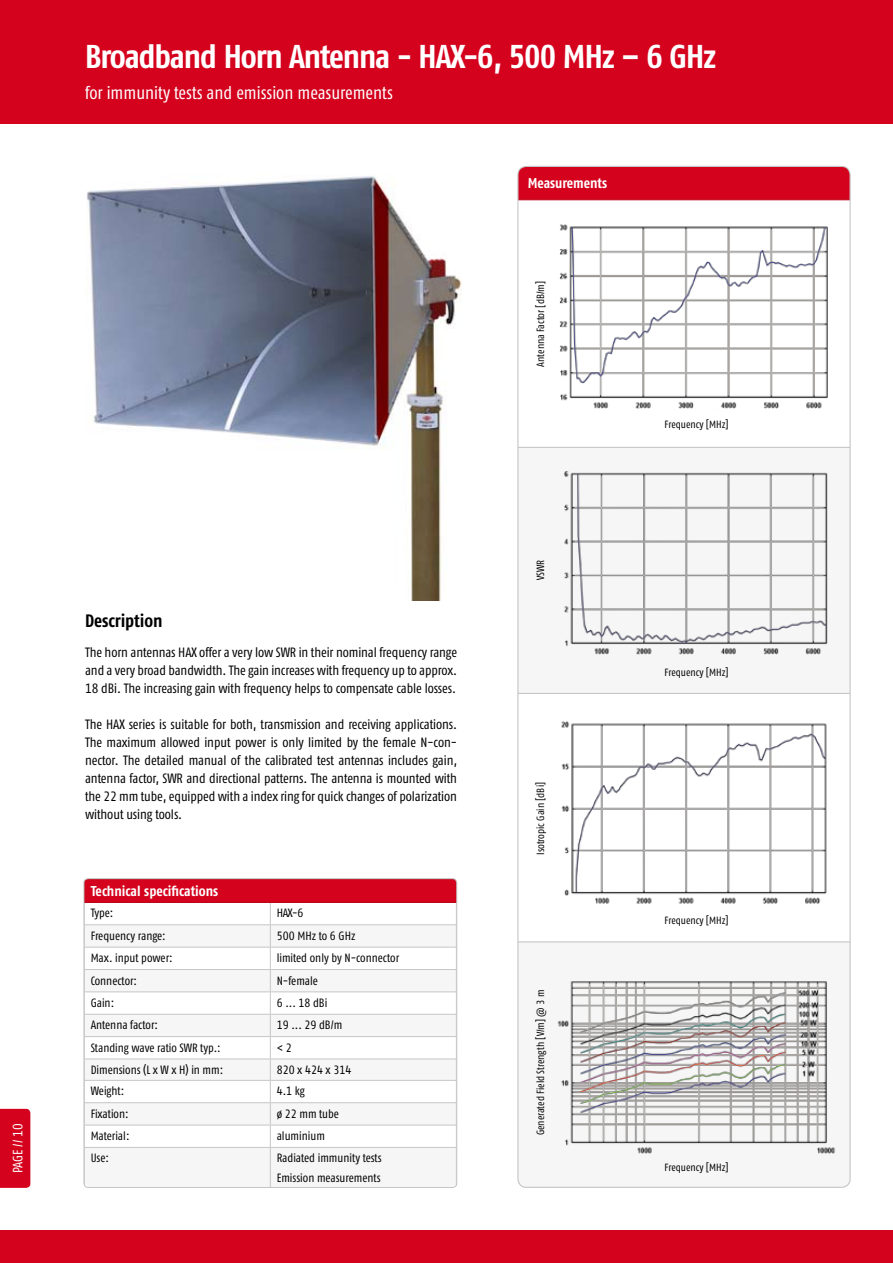
<style>
.page{position:relative;width:893px;height:1263px;background:#fff}
.page>*{position:absolute;margin:0;border:0;box-sizing:border-box;transform-origin:0 0}
.t1{font:700 33px "Fago Co Tf";letter-spacing:-.03em;color:#fff}
.t2{font:18px "Fago Co Tf";color:#fff}
.t3{font:700 18px "Fago Co Tf";letter-spacing:-.005em;color:#000}
.t4{font:700 14.25px "Fago Co Tf";color:#fff}
.t5{font:13.5px/18px "Fago Co Tf";letter-spacing:-.005em;color:#000;text-align:justify}
.t6{font:13.5px "Fago Co Tf";color:#fff}
.t7{font:12px/19.5px "Fago Co Tf";color:#000}
.t8{font:10.5px "Fago Co Tf";color:#000}
</style>
<div class="page">
<div style="left:0;top:1230px;width:893px;height:33px;background:#d4021d"></div>
<div style="left:0;top:0;width:893px;height:123px;background:#d4021d"></div>
<div style="left:519px;top:447px;width:330px;height:247px;background:#f6f6f6"></div>
<div style="left:519px;top:941px;width:330px;height:245px;background:#f6f6f6"></div>
<div style="left:519px;top:166px;width:330px;height:34px;background:#d4021d"></div>
<div style="left:84px;top:879px;width:372px;height:23px;background:#d4021d"></div>
<svg style="left:86px;top:925px;width:369px;height:261px;fill:#f6f6f6"></svg>
<hr style="left:84px;top:924px;width:186px;height:1px;background:#c5c6c8">
<hr style="left:270px;top:924px;width:187px;height:1px;background:#c5c6c8">
<hr style="left:84px;top:947px;width:186px;height:1px;background:#c5c6c8">
<hr style="left:270px;top:947px;width:187px;height:1px;background:#c5c6c8">
<hr style="left:84px;top:969px;width:186px;height:1px;background:#c5c6c8">
<hr style="left:270px;top:969px;width:187px;height:1px;background:#c5c6c8">
<hr style="left:84px;top:991px;width:186px;height:1px;background:#c5c6c8">
<hr style="left:270px;top:991px;width:187px;height:1px;background:#c5c6c8">
<hr style="left:84px;top:1014px;width:186px;height:1px;background:#c5c6c8">
<hr style="left:270px;top:1014px;width:187px;height:1px;background:#c5c6c8">
<hr style="left:84px;top:1036px;width:186px;height:1px;background:#c5c6c8">
<hr style="left:270px;top:1036px;width:187px;height:1px;background:#c5c6c8">
<hr style="left:84px;top:1058px;width:186px;height:1px;background:#c5c6c8">
<hr style="left:270px;top:1058px;width:187px;height:1px;background:#c5c6c8">
<hr style="left:84px;top:1080px;width:186px;height:1px;background:#c5c6c8">
<hr style="left:270px;top:1080px;width:187px;height:1px;background:#c5c6c8">
<hr style="left:84px;top:1102px;width:186px;height:1px;background:#c5c6c8">
<hr style="left:270px;top:1102px;width:187px;height:1px;background:#c5c6c8">
<hr style="left:84px;top:1125px;width:186px;height:1px;background:#c5c6c8">
<hr style="left:270px;top:1125px;width:187px;height:1px;background:#c5c6c8">
<svg style="left:270px;top:903px;width:1px;height:244px"></svg>
<hr style="left:84px;top:1147px;width:186px;height:1px;background:#c5c6c8">
<hr style="left:84px;top:1148px;width:1px;height:39px;background:#c5c6c8">
<hr style="left:270px;top:1147px;width:187px;height:1px;background:#c5c6c8">
<hr style="left:270px;top:1148px;width:1px;height:39px;background:#c5c6c8">
<hr style="left:456px;top:1148px;width:1px;height:39px;background:#c5c6c8">
<hr style="left:84px;top:902px;width:186px;height:1px;background:#bc091b">
<hr style="left:270px;top:902px;width:187px;height:1px;background:#bc091b">
<div style="left:84px;top:878px;width:373px;height:310px;border:1px solid #c5c6c8;border-radius:4px"></div>
<img style="left:553px;top:964px;width:290px;height:190px">
<img style="left:561px;top:721px;width:266px;height:183px">
<img style="left:551px;top:468px;width:292px;height:187px">
<img style="left:559px;top:224px;width:269px;height:185px">
<img style="left:87px;top:176px;width:374px;height:424px">
<div style="left:0;top:1109px;width:30px;height:79px;background:#d4021d"></div>
<p class="t6" style="left:10px;top:1173px;width:52px;rotate:-90deg">PAGE // 10</p>
<h1 class="t1" style="left:85px;top:37px;width:633px">Broadband Horn Antenna - HAX-6, 500 MHz – 6 GHz</h1>
<h2 class="t2" style="left:85px;top:83px;width:309px">for immunity tests and emission measurements</h2>
<h2 class="t3" style="left:85px;top:610px;width:79px">Description</h2>
<p class="t5" style="left:85px;top:643px;width:374px">The horn antennas HAX offer a very low SWR in their nominal frequency range and a very broad bandwidth. The gain increases with frequency up to approx.<br>18 dBi. The increasing gain with frequency helps to compensate cable losses.</p>
<p class="t5" style="left:85px;top:715px;width:374px">The HAX series is suitable for both, transmission and receiving applications.<br>The maximum allowed input power is only limited by the female N-con&shy;nector. The detailed manual of the calibrated test antennas includes gain, antenna factor, SWR and directional patterns. The antenna is mounted with the 22 mm tube, equipped with a index ring for quick changes of polarization without using tools.</p>
<p class="t4" style="left:91px;top:882px;width:129px">Technical specifications</p>
<p class="t7" style="left:91px;top:903px;width:24px">Type:</p>
<p class="t7" style="left:277px;top:903px;width:28px">HAX-6</p>
<p class="t7" style="left:91px;top:926px;width:77px">Frequency range:</p>
<p class="t7" style="left:277px;top:926px;width:80px">500 MHz to 6 GHz</p>
<p class="t7" style="left:91px;top:948px;width:83px">Max. input power:</p>
<p class="t7" style="left:277px;top:948px;width:124px">limited only by N-connector</p>
<p class="t7" style="left:91px;top:970px;width:48px">Connector:</p>
<p class="t7" style="left:277px;top:970px;width:43px">N-female</p>
<p class="t7" style="left:91px;top:993px;width:25px">Gain:</p>
<p class="t7" style="left:277px;top:993px;width:52px">6 ... 18 dBi</p>
<p class="t7" style="left:91px;top:1015px;width:69px">Antenna factor:</p>
<p class="t7" style="left:277px;top:1015px;width:67px">19 ... 29 dB/m</p>
<p class="t7" style="left:91px;top:1037px;width:132px">Standing wave ratio SWR typ.:</p>
<p class="t7" style="left:277px;top:1037px;width:16px">&lt; 2</p>
<p class="t7" style="left:91px;top:1060px;width:134px">Dimensions (L x W x H) in mm:</p>
<p class="t7" style="left:277px;top:1060px;width:76px">820 x 424 x 314</p>
<p class="t7" style="left:91px;top:1081px;width:35px">Weight:</p>
<p class="t7" style="left:277px;top:1081px;width:30px">4.1 kg</p>
<p class="t7" style="left:91px;top:1104px;width:39px">Fixation:</p>
<p class="t7" style="left:277px;top:1104px;width:64px">ø 22 mm tube</p>
<p class="t7" style="left:91px;top:1126px;width:40px">Material:</p>
<p class="t7" style="left:277px;top:1126px;width:50px">aluminium</p>
<p class="t7" style="left:91px;top:1148px;width:20px">Use:</p>
<p class="t7" style="left:277px;top:1148px;width:107px">Radiated immunity tests<br>Emission measurements</p>
<p class="t4" style="left:528px;top:175px;width:81px">Measurements</p>
<p class="t8" style="left:534px;top:367px;width:87px;rotate:-90deg">Antenna Factor [dB/m]</p>
<p class="t8" style="left:534px;top:580px;width:22px;rotate:-90deg">VSWR</p>
<p class="t8" style="left:534px;top:855px;width:74px;rotate:-90deg">Isotropic Gain [dBi]</p>
<p class="t8" style="left:534px;top:1135px;width:147px;rotate:-90deg">Generated Field Strength [V/m] @ 3 m</p>
<p class="t8" style="left:665px;top:419px;width:66px">Frequency [MHz]</p>
<p class="t8" style="left:665px;top:666px;width:66px">Frequency [MHz]</p>
<p class="t8" style="left:665px;top:914px;width:66px">Frequency [MHz]</p>
<p class="t8" style="left:665px;top:1161px;width:66px">Frequency [MHz]</p>
</div>
